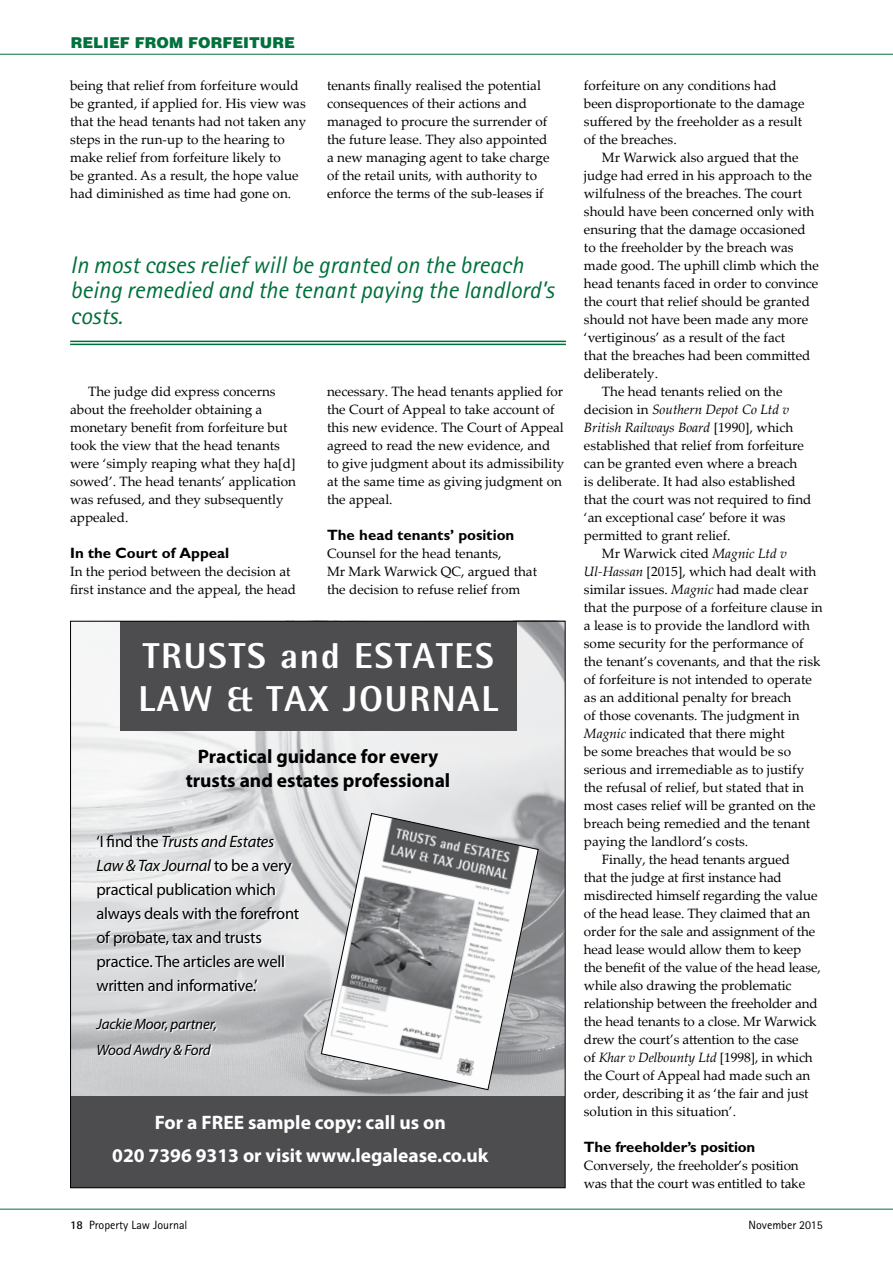
<style>
.page{position:relative;width:893px;height:1263px;background:#fff}
.page>*{position:absolute;margin:0;border:0;box-sizing:border-box;transform-origin:0 0}
.t1{font:800 36px/43.2px "Rotis Semi Sans Std";letter-spacing:.05em;color:#fff}
.t2{font:italic 24px/25.5px "Rotis Sans Serif Std";color:#00703c}
.t3{font:700 19.5px/33px "Myriad Pro";color:#fff;text-align:center}
.t4{font:700 19.5px/23.4px "Myriad Pro";color:#000;text-align:center}
.t5{font:16.5px/24px "Myriad Pro";letter-spacing:-.015em;color:#000}
.t6{font:700 15px "Gill Sans MT Std";color:#000}
.t7{font:italic 15px/25.5px "Myriad Pro";letter-spacing:-.015em;color:#000}
.t8{font:900 15px "Helvetica";color:#00703c}
.t9{font:13.5px/18px "Palatino Linotype";color:#000}
.t10{font:italic 13.5px "Palatino Linotype";color:#000}
.t11{font:12px "Rotis Sans Serif Std";color:#000}
.s1{font-style:italic}
.s2{font-style:normal}
.s3{font-weight:700}
</style>
<div class="page">
<hr style="left:0;top:1209px;width:893px;height:1px;background:#00703c">
<hr style="left:0;top:54px;width:893px;height:1px;background:#00703c">
<hr style="left:70px;top:341px;width:496px;height:1px;background:#00703c">
<hr style="left:70px;top:344px;width:496px;height:1px;background:#00703c">
<img style="left:72px;top:623px;width:492px;height:473px">
<div style="left:120px;top:621px;width:396px;height:109px;background:#4d4d4f"></div>
<div style="left:70px;top:1096px;width:495px;height:92px;background:#4d4d4f"></div>
<svg style="left:97px;top:836px;width:203px;height:223px;background:#d8d9da"></svg>
<svg style="left:320px;top:812px;width:219px;height:278px"></svg>
<p class="t8" style="left:71px;top:33px;width:226px">RELIEF FROM FORFEITURE</p>
<p class="t9" style="left:70px;top:76px;width:238px">being that relief from forfeiture would be granted, if applied for. His view was that the head tenants had not taken any steps in the run-up to the hearing to make relief from forfeiture likely to<br>be granted. As a result, the hope value had diminished as time had gone on.</p>
<p class="t9" style="left:327px;top:76px;width:224px">tenants finally realised the potential consequences of their actions and managed to procure the surrender of the future lease. They also appointed a new managing agent to take charge of the retail units, with authority to enforce the terms of the sub-leases if</p>
<h2 class="t2" style="left:70px;top:252px;width:485px">In most cases relief will be granted on the breach being remedied and the tenant paying the landlord’s costs.</h2>
<p class="t9" style="left:70px;top:382px;width:227px;text-indent:18px">The judge did express concerns about the freeholder obtaining a monetary benefit from forfeiture but took the view that the head tenants were ‘simply reaping what they ha[d] sowed’. The head tenants’ application was refused, and they subsequently appealed.</p>
<p class="t6" style="left:70px;top:544px;width:161px">In the Court of Appeal</p>
<p class="t9" style="left:70px;top:562px;width:227px">In the period between the decision at first instance and the appeal, the head</p>
<p class="t9" style="left:327px;top:382px;width:239px">necessary. The head tenants applied for the Court of Appeal to take account of this new evidence. The Court of Appeal agreed to read the new evidence, and to give judgment about its admissibility at the same time as giving judgment on the appeal.</p>
<p class="t6" style="left:327px;top:526px;width:189px">The head tenants’ position</p>
<p class="t9" style="left:327px;top:544px;width:212px">Counsel for the head tenants,<br>Mr Mark Warwick QC, argued that the decision to refuse relief from</p>
<h1 class="t1" style="left:138px;top:634px;width:361px">TRUSTS and ESTATES<br>LAW &amp; TAX JOURNAL</h1>
<h3 class="t4" style="left:186px;top:744px;width:266px">Practical guidance for every trusts and estates professional</h3>
<p class="t5" style="left:97px;top:829px;width:204px">‘I find the <span class="s1">Trusts and Estates<br>Law &amp; Tax Journal</span> to be a very practical publication which always deals with the forefront of probate, tax and trusts practice. The articles are well written and informative.’</p>
<p class="t7" style="left:97px;top:1011px;width:122px">Jackie Moor, partner,<br>Wood Awdry &amp; Ford</p>
<h3 class="t3" style="left:112px;top:1105px;width:378px">For a FREE sample copy: call us on<br>020 7396 9313 or visit www.legalease.co.uk</h3>
<p class="t9" style="left:584px;top:76px;width:222px">forfeiture on any conditions had been disproportionate to the damage suffered by the freeholder as a result of the breaches.</p>
<p class="t9" style="left:602px;top:148px;width:198px">Mr Warwick also argued that the</p>
<p class="t9" style="left:584px;top:166px;width:229px">judge had erred in his approach to the</p>
<p class="t9" style="left:584px;top:184px;width:220px">wilfulness of the breaches. The court</p>
<p class="t9" style="left:584px;top:202px;width:232px">should have been concerned only with</p>
<p class="t9" style="left:584px;top:220px;width:223px">ensuring that the damage occasioned</p>
<p class="t9" style="left:584px;top:238px;width:211px">to the freeholder by the breach was</p>
<p class="t9" style="left:584px;top:256px;width:236px">made good. The uphill climb which the</p>
<p class="t9" style="left:584px;top:274px;width:236px">head tenants faced in order to convince</p>
<p class="t9" style="left:584px;top:292px;width:228px">the court that relief should be granted</p>
<p class="t9" style="left:584px;top:310px;width:226px">should not have been made any more</p>
<p class="t9" style="left:584px;top:328px;width:203px">‘vertiginous’ as a result of the fact</p>
<p class="t9" style="left:584px;top:346px;width:228px">that the breaches had been committed</p>
<p class="t9" style="left:584px;top:364px;width:76px">deliberately.</p>
<p class="t9" style="left:602px;top:382px;width:182px">The head tenants relied on the</p>
<p class="t10" style="left:584px;top:400px;width:207px"><span class="s2">decision in</span> Southern Depot Co Ltd v</p>
<p class="t10" style="left:584px;top:418px;width:211px">British Railways Board <span class="s2">[1990], which</span></p>
<p class="t9" style="left:584px;top:436px;width:222px">established that relief from forfeiture</p>
<p class="t9" style="left:584px;top:454px;width:215px">can be granted even where a breach</p>
<p class="t9" style="left:584px;top:472px;width:213px">is deliberate. It had also established</p>
<p class="t9" style="left:584px;top:490px;width:229px">that the court was not required to find</p>
<p class="t9" style="left:584px;top:508px;width:203px">‘an exceptional case’ before it was</p>
<p class="t9" style="left:584px;top:526px;width:148px">permitted to grant relief.</p>
<p class="t9" style="left:602px;top:544px;width:187px">Mr Warwick cited <span class="s1">Magnic Ltd v</span></p>
<p class="t9" style="left:584px;top:562px;width:234px"><span class="s1">Ul-Hassan</span> [2015], which had dealt with</p>
<p class="t9" style="left:584px;top:580px;width:226px">similar issues. <span class="s1">Magnic</span> had made clear</p>
<p class="t9" style="left:584px;top:598px;width:240px">that the purpose of a forfeiture clause in</p>
<p class="t9" style="left:584px;top:616px;width:228px">a lease is to provide the landlord with</p>
<p class="t9" style="left:584px;top:634px;width:221px">some security for the performance of</p>
<p class="t9" style="left:584px;top:652px;width:238px">the tenant’s covenants, and that the risk</p>
<p class="t9" style="left:584px;top:670px;width:229px">of forfeiture is not intended to operate</p>
<p class="t9" style="left:584px;top:688px;width:209px">as an additional penalty for breach</p>
<p class="t9" style="left:584px;top:706px;width:217px">of those covenants. The judgment in</p>
<p class="t9" style="left:584px;top:724px;width:203px"><span class="s1">Magnic</span> indicated that there might</p>
<p class="t9" style="left:584px;top:742px;width:209px">be some breaches that would be so</p>
<p class="t9" style="left:584px;top:760px;width:222px">serious and irremediable as to justify</p>
<p class="t9" style="left:584px;top:778px;width:222px">the refusal of relief, but stated that in</p>
<p class="t9" style="left:584px;top:796px;width:233px">most cases relief will be granted on the</p>
<p class="t9" style="left:584px;top:814px;width:228px">breach being remedied and the tenant</p>
<p class="t9" style="left:584px;top:832px;width:166px">paying the landlord’s costs.</p>
<p class="t9" style="left:602px;top:850px;width:190px">Finally, the head tenants argued</p>
<p class="t9" style="left:584px;top:868px;width:199px">that the judge at first instance had</p>
<p class="t9" style="left:584px;top:886px;width:235px">misdirected himself regarding the value</p>
<p class="t9" style="left:584px;top:904px;width:228px">of the head lease. They claimed that an</p>
<p class="t9" style="left:584px;top:922px;width:233px">order for the sale and assignment of the</p>
<p class="t9" style="left:584px;top:940px;width:219px">head lease would allow them to keep</p>
<p class="t9" style="left:584px;top:958px;width:238px">the benefit of the value of the head lease,</p>
<p class="t9" style="left:584px;top:976px;width:209px">while also drawing the problematic</p>
<p class="t9" style="left:584px;top:994px;width:235px">relationship between the freeholder and</p>
<p class="t9" style="left:584px;top:1012px;width:234px">the head tenants to a close. Mr Warwick</p>
<p class="t9" style="left:584px;top:1030px;width:216px">drew the court’s attention to the case</p>
<p class="t10" style="left:584px;top:1048px;width:230px"><span class="s2">of</span> Khar v Delbounty Ltd <span class="s2">[1998], in which</span></p>
<p class="t9" style="left:584px;top:1066px;width:228px">the Court of Appeal had made such an</p>
<p class="t9" style="left:584px;top:1084px;width:226px">order, describing it as ‘the fair and just</p>
<p class="t9" style="left:584px;top:1102px;width:154px">solution in this situation’.</p>
<p class="t6" style="left:584px;top:1138px;width:173px">The freeholder’s position</p>
<p class="t9" style="left:584px;top:1156px;width:223px">Conversely, the freeholder’s position was that the court was entitled to take</p>
<p class="t11" style="left:70px;top:1218px;width:119px"><span class="s3">18</span> Property Law Journal</p>
<p class="t11" style="left:749px;top:1218px;width:76px">November 2015</p>
</div>
